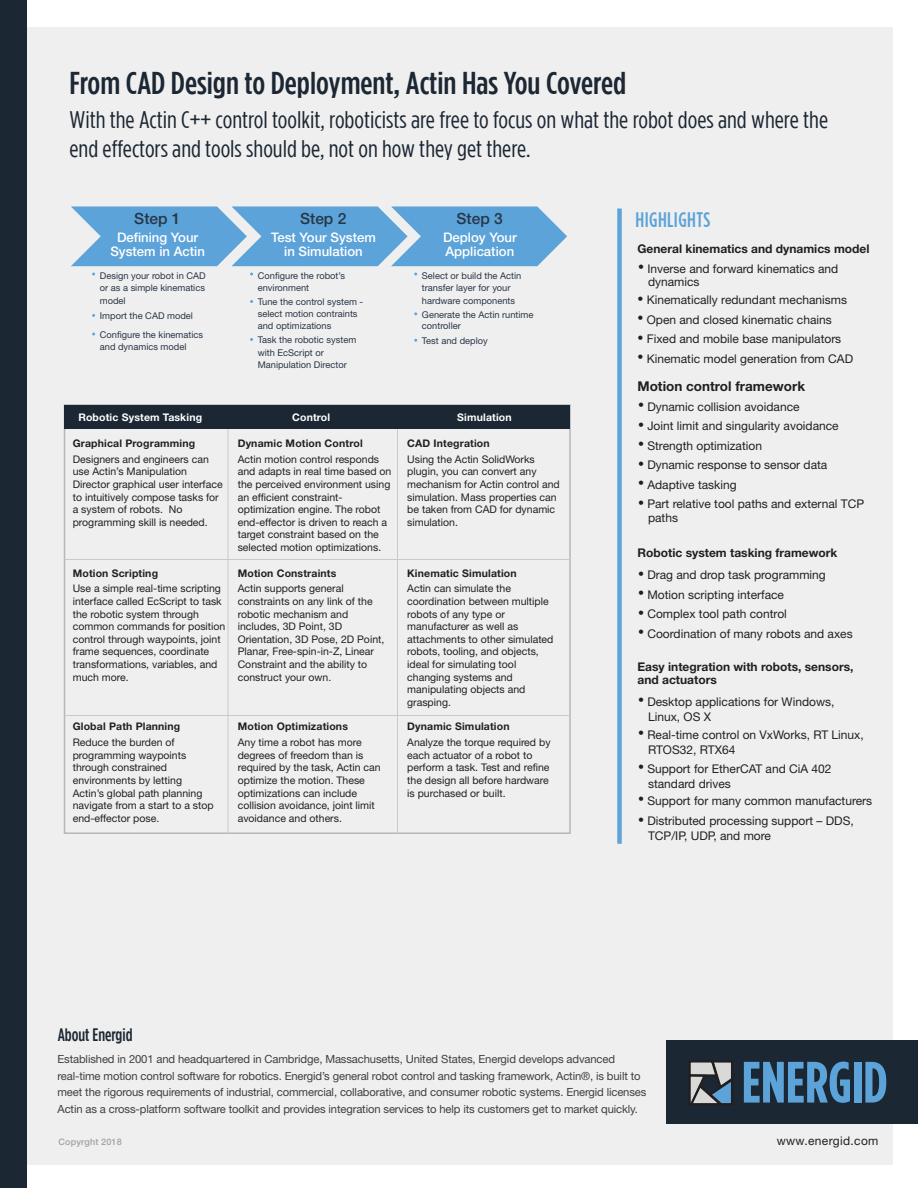
<style>
.page{position:relative;width:918px;height:1188px;background:#fff}
.page>*{position:absolute;margin:0;border:0;box-sizing:border-box;transform-origin:0 0}
.t1{font:700 58.2px "Gotham Condensed";color:#5ca3d9}
.t2{font:500 31.5px "Gotham Condensed";color:#1b2733;scale:1.09 1}
.t3{font:24px/28.8px "Gotham Condensed";color:#1b2733;scale:1.09 1}
.t4{font:500 21px "Gotham Condensed";letter-spacing:.02em;color:#5ba3d8}
.t5{font:500 18px "Gotham Condensed";color:#1b2733}
.t6{font:500 15.45px "Helvetica Neue";color:#263647}
.t7{font:700 13.5px "Helvetica Neue";color:#231f20}
.t8{font:500 13.2px/14px "Helvetica Neue";color:#fff;text-align:center}
.t9{font:12px/15px "Helvetica Neue";color:#231f20}
.t10{font:700 12px/13.5px "Helvetica Neue";color:#231f20}
.t11{font:12px "Helvetica Neue LT Std";letter-spacing:.03em;color:#231f20}
.t12{font:11.25px/16.5px "Helvetica Neue";letter-spacing:-.01em;color:#3f3f3f}
.t13{font:10.5px/12.6px "Helvetica Neue";color:#231f20}
.t14{font:700 10.5px "Helvetica Neue";letter-spacing:.015em;color:#231f20}
.t15{font:700 10.5px "Helvetica Neue";letter-spacing:.015em;color:#fff}
.t16{font:9.3px/12.5px "Helvetica Neue";color:#263647}
.t17{font:500 9px "Helvetica Neue";letter-spacing:.02em;color:#9fa1a4}
.s1{font-family:"Helvetica Neue LT Std"}
</style>
<div class="page">
<div style="left:18px;top:27px;width:875px;height:1137px;background:#f0efef"></div>
<div style="left:0;top:0;width:26px;height:1188px;background:#1b2733"></div>
<svg style="left:63px;top:404px;width:508px;height:430px"></svg>
<hr style="left:64px;top:559px;width:506px;height:1px;background:#c9c9c9">
<hr style="left:64px;top:715px;width:506px;height:1px;background:#c9c9c9">
<hr style="left:228px;top:406px;width:1px;height:428px;background:#c9c9c9">
<hr style="left:397px;top:406px;width:1px;height:428px;background:#c9c9c9">
<div style="left:64px;top:405px;width:506px;height:23px;background:#1b2733"></div>
<div style="left:617px;top:208px;width:5px;height:636px;background:#5ca3d9"></div>
<svg style="left:71px;top:206px;width:496px;height:60px;background:#6dacdb"></svg>
<div style="left:666px;top:1040px;width:252px;height:84px;background:#1b2733"></div>
<svg style="left:688px;top:1060px;width:45px;height:46px"></svg>
<h2 class="t2" style="left:69px;top:65px;width:512px">From CAD Design to Deployment, Actin Has You Covered</h2>
<h3 class="t3" style="left:69px;top:105px;width:698px">With the Actin C++ control toolkit, roboticists are free to focus on what the robot does and where the end effectors and tools should be, not on how they get there.</h3>
<h3 class="t6" style="left:134px;top:210px;width:48px">Step 1</h3>
<h3 class="t4" style="left:636px;top:208px;width:76px">HIGHLIGHTS</h3>
<p class="t8" style="left:110px;top:230px;width:96px">Defining Your<br>System in Actin</p>
<h3 class="t6" style="left:300px;top:210px;width:48px">Step 2</h3>
<p class="t8" style="left:271px;top:230px;width:106px">Test Your System in Simulation</p>
<h3 class="t6" style="left:457px;top:210px;width:48px">Step 3</h3>
<p class="t8" style="left:443px;top:230px;width:75px;text-align:left">Deploy Your<br>Application</p>
<p class="t10" style="left:638px;top:242px;width:234px">General kinematics and dynamics model</p>
<p class="t9" style="left:648px;top:262px;width:192px;line-height:13.5px;text-indent:-10px"><span class="s1">•</span> Inverse and forward kinematics and dynamics</p>
<p class="t16" style="left:100px;top:269px;width:107px;text-align:justify">Design your robot in CAD or as a simple kinematics model</p>
<p class="t16" style="left:100px;top:328px;width:105px">Configure the kinematics and dynamics model</p>
<p class="t16" style="left:258px;top:269px;width:89px">Configure the robot’s environment</p>
<p class="t16" style="left:422px;top:269px;width:101px">Select or build the Actin transfer layer for your hardware components</p>
<p class="t16" style="left:422px;top:334px;width:67px">Test and deploy</p>
<p class="t9" style="left:638px;top:292px;width:211px"><span class="s1">•</span> Kinematically redundant mechanisms</p>
<p class="t9" style="left:638px;top:312px;width:196px"><span class="s1">•</span> Open and closed kinematic chains</p>
<p class="t9" style="left:638px;top:331px;width:205px"><span class="s1">•</span> Fixed and mobile base manipulators</p>
<p class="t9" style="left:638px;top:351px;width:217px"><span class="s1">•</span> Kinematic model generation from CAD</p>
<p class="t16" style="left:258px;top:296px;width:107px;line-height:11.6px">Tune the control system - select motion contraints and optimizations</p>
<p class="t16" style="left:422px;top:309px;width:113px;line-height:11.6px">Generate the Actin runtime controller</p>
<p class="t16" style="left:100px;top:310px;width:95px">Import the CAD model</p>
<p class="t16" style="left:258px;top:334px;width:100px">Task the robotic system with EcScript or<br>Manipulation Director</p>
<p class="t15" style="left:78px;top:411px;width:125px">Robotic System Tasking</p>
<p class="t15" style="left:292px;top:411px;width:40px">Control</p>
<p class="t15" style="left:457px;top:411px;width:56px">Simulation</p>
<p class="t14" style="left:73px;top:437px;width:124px">Graphical Programming</p>
<p class="t13" style="left:73px;top:453px;width:151px">Designers and engineers can use Actin’s Manipulation<br>Director graphical user interface to intuitively compose tasks for a system of robots. No programming skill is needed.</p>
<p class="t14" style="left:73px;top:567px;width:87px">Motion Scripting</p>
<p class="t13" style="left:73px;top:582px;width:154px">Use a simple real-time scripting interface called EcScript to task the robotic system through common commands for position control through waypoints, joint frame sequences, coordinate transformations, variables, and much more.</p>
<p class="t14" style="left:238px;top:437px;width:127px">Dynamic Motion Control</p>
<p class="t13" style="left:238px;top:453px;width:155px">Actin motion control responds and adapts in real time based on the perceived environment using an efficient constraint&shy;optimization engine. The robot end-effector is driven to reach a target constraint based on the selected motion optimizations.</p>
<p class="t14" style="left:238px;top:567px;width:100px">Motion Constraints</p>
<p class="t13" style="left:238px;top:582px;width:148px">Actin supports general constraints on any link of the robotic mechanism and includes, 3D Point, 3D<br>Orientation, 3D Pose, 2D Point,<br>Planar, Free-spin-in-Z, Linear<br>Constraint and the ability to construct your own.</p>
<p class="t14" style="left:73px;top:720px;width:109px">Global Path Planning</p>
<p class="t13" style="left:73px;top:736px;width:143px">Reduce the burden of programming waypoints through constrained environments by letting<br>Actin’s global path planning navigate from a start to a stop end-effector pose.</p>
<p class="t14" style="left:238px;top:720px;width:112px">Motion Optimizations</p>
<p class="t13" style="left:238px;top:736px;width:144px">Any time a robot has more degrees of freedom than is required by the task, Actin can optimize the motion. These optimizations can include collision avoidance, joint limit avoidance and others.</p>
<p class="t14" style="left:407px;top:437px;width:84px">CAD Integration</p>
<p class="t13" style="left:407px;top:453px;width:154px">Using the Actin SolidWorks plugin, you can convert any mechanism for Actin control and simulation. Mass properties can be taken from CAD for dynamic simulation.</p>
<p class="t14" style="left:407px;top:567px;width:111px">Kinematic Simulation</p>
<p class="t13" style="left:407px;top:582px;width:148px">Actin can simulate the coordination between multiple robots of any type or manufacturer as well as attachments to other simulated robots, tooling, and objects, ideal for simulating tool changing systems and manipulating objects and grasping.</p>
<p class="t14" style="left:407px;top:720px;width:104px">Dynamic Simulation</p>
<p class="t13" style="left:407px;top:736px;width:145px">Analyze the torque required by each actuator of a robot to perform a task. Test and refine the design all before hardware is purchased or built.</p>
<p class="t7" style="left:638px;top:378px;width:169px">Motion control framework</p>
<p class="t9" style="left:638px;top:399px;width:163px"><span class="s1">•</span> Dynamic collision avoidance</p>
<p class="t9" style="left:638px;top:418px;width:202px"><span class="s1">•</span> Joint limit and singularity avoidance</p>
<p class="t9" style="left:638px;top:438px;width:126px"><span class="s1">•</span> Strength optimization</p>
<p class="t9" style="left:638px;top:457px;width:191px"><span class="s1">•</span> Dynamic response to sensor data</p>
<p class="t9" style="left:638px;top:477px;width:100px"><span class="s1">•</span> Adaptive tasking</p>
<p class="t9" style="left:648px;top:497px;width:218px;line-height:13.5px;text-indent:-10px"><span class="s1">•</span> Part relative tool paths and external TCP paths</p>
<p class="t10" style="left:637px;top:546px;width:201px">Robotic system tasking framework</p>
<p class="t9" style="left:638px;top:567px;width:189px"><span class="s1">•</span> Drag and drop task programming</p>
<p class="t9" style="left:638px;top:587px;width:148px"><span class="s1">•</span> Motion scripting interface</p>
<p class="t9" style="left:638px;top:606px;width:150px"><span class="s1">•</span> Complex tool path control</p>
<p class="t9" style="left:638px;top:626px;width:216px"><span class="s1">•</span> Coordination of many robots and axes</p>
<p class="t10" style="left:637px;top:659px;width:217px">Easy integration with robots, sensors, and actuators</p>
<p class="t9" style="left:648px;top:694px;width:188px;text-indent:-10px"><span class="s1">•</span> Desktop applications for Windows,<br>Linux, OS X</p>
<p class="t9" style="left:648px;top:727px;width:217px;text-indent:-10px"><span class="s1">•</span> Real-time control on VxWorks, RT Linux,<br>RTOS32, RTX64</p>
<p class="t9" style="left:648px;top:761px;width:185px;text-indent:-10px"><span class="s1">•</span> Support for EtherCAT and CiA 402 standard drives</p>
<p class="t9" style="left:638px;top:793px;width:236px"><span class="s1">•</span> Support for many common manufacturers</p>
<p class="t9" style="left:648px;top:813px;width:207px;text-indent:-10px"><span class="s1">•</span> Distributed processing support – DDS,<br>TCP/IP, UDP, and more</p>
<h3 class="t5" style="left:58px;top:1025px;width:76px">About Energid</h3>
<p class="t12" style="left:58px;top:1051px;width:590px">Established in 2001 and headquartered in Cambridge, Massachusetts, United States, Energid develops advanced real-time motion control software for robotics. Energid’s general robot control and tasking framework, Actin®, is built to meet the rigorous requirements of industrial, commercial, collaborative, and consumer robotic systems. Energid licenses Actin as a cross-platform software toolkit and provides integration services to help its customers get to market quickly.</p>
<p class="t17" style="left:58px;top:1137px;width:65px">Copyrght 2018</p>
<h1 class="t1" style="left:742px;top:1049px;width:147px">ENERGID</h1>
<p class="t11" style="left:777px;top:1133px;width:103px">www.energid.com</p>
</div>
